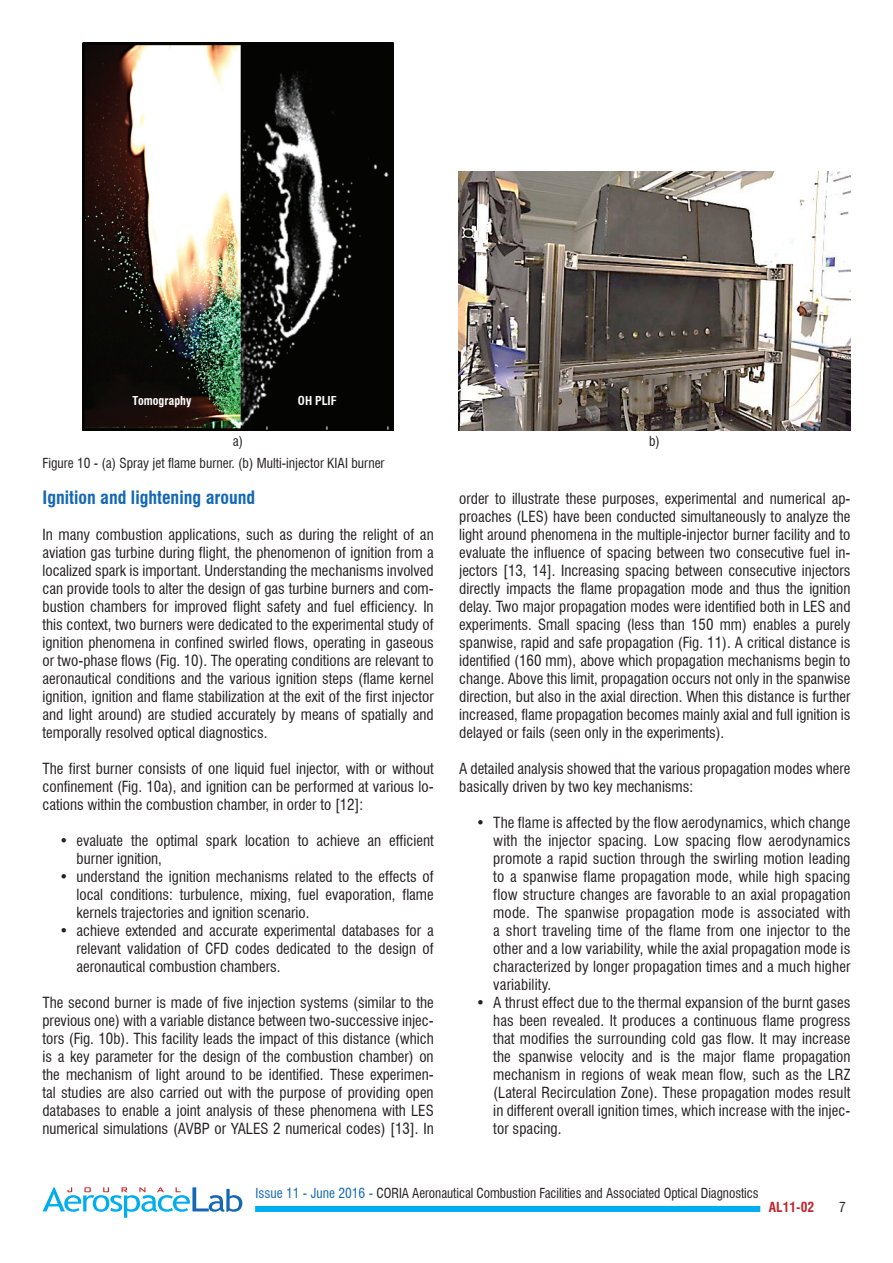
<style>
.page{position:relative;width:893px;height:1263px;background:#fff}
.page>*{position:absolute;margin:0;border:0;box-sizing:border-box;transform-origin:0 0}
.t1{font:700 condensed 18px "Swiss 721 BT";color:#1468b3}
.t2{font:condensed 15px/18px "Swiss 721 BT";color:#231f20;text-align:justify}
.t3{font:condensed 13.5px "Swiss 721 BT";letter-spacing:-.005em;color:#231f20}
.t4{font:700 condensed 13.5px "Swiss 721 BT";color:#c0262d}
.t5{font:700 condensed 12px "Swiss 721 BT";color:#fff}
.s1{color:#1468b3}
</style>
<div class="page">
<div style="left:255px;top:1206px;width:505px;height:6px;background:#00aeef"></div>
<svg style="left:43px;top:1187px;width:199px;height:31px"></svg>
<img style="left:82px;top:43px;width:312px;height:387px">
<img style="left:459px;top:172px;width:391px;height:258px">
<p class="t5" style="left:132px;top:393px;width:60px">Tomography</p>
<p class="t5" style="left:298px;top:393px;width:40px">OH PLIF</p>
<p class="t3" style="left:233px;top:433px;width:12px">a)</p>
<p class="t3" style="left:649px;top:433px;width:12px">b)</p>
<p class="t3" style="left:43px;top:455px;width:343px">Figure 10 - (a) Spray jet flame burner. (b) Multi-injector KIAI burner</p>
<p class="t1" style="left:43px;top:487px;width:214px">Ignition and lightening around</p>
<p class="t2" style="left:43px;top:526px;width:393px">In many combustion applications, such as during the relight of an aviation gas turbine during flight, the phenomenon of ignition from a localized spark is important. Understanding the mechanisms involved can provide tools to alter the design of gas turbine burners and com&shy;bustion chambers for improved flight safety and fuel efficiency. In this context, two burners were dedicated to the experimental study of ignition phenomena in confined swirled flows, operating in gaseous or two-phase flows (Fig. 10). The operating conditions are relevant to aeronautical conditions and the various ignition steps (flame kernel ignition, ignition and flame stabilization at the exit of the first injector and light around) are studied accurately by means of spatially and temporally resolved optical diagnostics.</p>
<p class="t2" style="left:43px;top:760px;width:393px">The first burner consists of one liquid fuel injector, with or without confinement (Fig. 10a), and ignition can be performed at various lo&shy;cations within the combustion chamber, in order to [12]:</p>
<p class="t2" style="left:77px;top:832px;width:359px;text-indent:-17px">• evaluate the optimal spark location to achieve an efficient burner ignition,</p>
<p class="t2" style="left:77px;top:868px;width:359px;text-indent:-17px">• understand the ignition mechanisms related to the effects of local conditions: turbulence, mixing, fuel evaporation, flame kernels trajectories and ignition scenario.</p>
<p class="t2" style="left:77px;top:922px;width:359px;text-indent:-17px">• achieve extended and accurate experimental databases for a relevant validation of CFD codes dedicated to the design of aeronautical combustion chambers.</p>
<p class="t2" style="left:43px;top:994px;width:393px">The second burner is made of five injection systems (similar to the previous one) with a variable distance between two-successive injec&shy;tors (Fig. 10b). This facility leads the impact of this distance (which is a key parameter for the design of the combustion chamber) on the mechanism of light around to be identified. These experimen&shy;tal studies are also carried out with the purpose of providing open databases to enable a joint analysis of these phenomena with LES numerical simulations (AVBP or YALES 2 numerical codes) [13]. In</p>
<p class="t2" style="left:459px;top:490px;width:393px">order to illustrate these purposes, experimental and numerical ap&shy;proaches (LES) have been conducted simultaneously to analyze the light around phenomena in the multiple-injector burner facility and to evaluate the influence of spacing between two consecutive fuel in&shy;jectors [13, 14]. Increasing spacing between consecutive injectors directly impacts the flame propagation mode and thus the ignition delay. Two major propagation modes were identified both in LES and experiments. Small spacing (less than 150 mm) enables a purely spanwise, rapid and safe propagation (Fig. 11). A critical distance is identified (160 mm), above which propagation mechanisms begin to change. Above this limit, propagation occurs not only in the spanwise direction, but also in the axial direction. When this distance is further increased, flame propagation becomes mainly axial and full ignition is delayed or fails (seen only in the experiments).</p>
<p class="t2" style="left:459px;top:760px;width:393px">A detailed analysis showed that the various propagation modes where basically driven by two key mechanisms:</p>
<p class="t2" style="left:493px;top:814px;width:359px;text-indent:-17px">• The flame is affected by the flow aerodynamics, which change with the injector spacing. Low spacing flow aerodynamics promote a rapid suction through the swirling motion leading to a spanwise flame propagation mode, while high spacing flow structure changes are favorable to an axial propagation mode. The spanwise propagation mode is associated with a short traveling time of the flame from one injector to the other and a low variability, while the axial propagation mode is characterized by longer propagation times and a much higher variability.</p>
<p class="t2" style="left:493px;top:994px;width:359px;text-indent:-17px">• A thrust effect due to the thermal expansion of the burnt gases has been revealed. It produces a continuous flame progress that modifies the surrounding cold gas flow. It may increase the spanwise velocity and is the major flame propagation mechanism in regions of weak mean flow, such as the LRZ (Lateral Recirculation Zone). These propagation modes result in different overall ignition times, which increase with the injec&shy;tor spacing.</p>
<p class="t3" style="left:255px;top:1184px;width:505px"><span class="s1">Issue 11 - June 2016 -</span> CORIA Aeronautical Combustion Facilities and Associated Optical Diagnostics</p>
<p class="t4" style="left:769px;top:1199px;width:47px">AL11-02</p>
<p class="t3" style="left:839px;top:1199px;width:8px">7</p>
</div>
